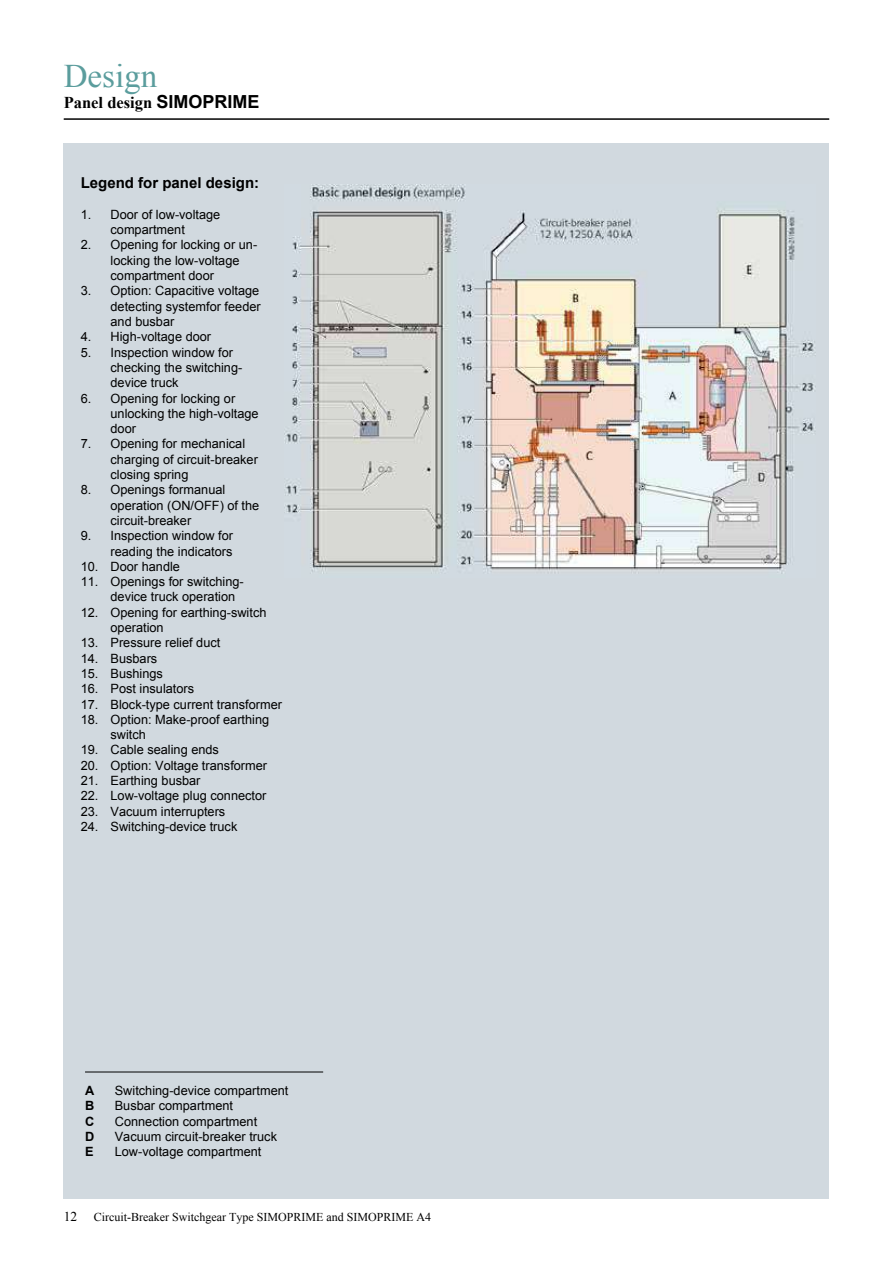
<style>
.page{position:relative;width:893px;height:1263px;background:#fff}
.page>*{position:absolute;margin:0;border:0;box-sizing:border-box;transform-origin:0 0}
.t1{font:33px "Times New Roman";color:#5b9d9d}
.t2{font:700 16.5px "Times New Roman";color:#000}
.t3{font:700 15px "Arial";color:#000}
.t4{font:12.75px/15.3px "Arial";color:#000}
.t5{font:700 12.75px "Arial";color:#000}
.t6{font:12px "Times New Roman";color:#000}
.s1{font-family:"Arial";font-size:18px}
.s2{font-size:13.5px}
</style>
<div class="page">
<div style="left:64px;top:143px;width:765px;height:1056px;background:#d1d9df"></div>
<hr style="left:85px;top:1071px;width:238px;height:1px;background:#000">
<img style="left:285px;top:185px;width:531px;height:389px">
<hr style="left:64px;top:119px;width:765px;height:1px;background:#000">
<h1 class="t1" style="left:64px;top:53px;width:95px">Design</h1>
<p class="t2" style="left:64px;top:91px;width:197px">Panel design <span class="s1">SIMOPRIME</span></p>
<p class="t3" style="left:81px;top:173px;width:180px">Legend for panel design:</p>
<p class="t4" style="left:81px;top:207px;width:141px;text-align:center">1. Door of low-voltage compartment</p>
<p class="t4" style="left:111px;top:237px;width:148px;text-indent:-30px">2. Opening for locking or un&shy;locking the low-voltage compartment door</p>
<p class="t4" style="left:111px;top:283px;width:152px;text-align:justify;text-indent:-30px">3. Option: Capacitive voltage detecting systemfor feeder and busbar</p>
<p class="t4" style="left:81px;top:329px;width:132px">4. High-voltage door</p>
<p class="t4" style="left:111px;top:345px;width:133px;text-indent:-30px">5. Inspection window for checking the switching&shy;device truck</p>
<p class="t4" style="left:111px;top:390px;width:150px;text-indent:-30px">6. Opening for locking or unlocking the high-voltage door</p>
<p class="t4" style="left:111px;top:436px;width:149px;text-indent:-30px">7. Opening for mechanical charging of circuit-breaker closing spring</p>
<p class="t4" style="left:111px;top:482px;width:150px;text-indent:-30px">8. Openings formanual operation (ON/OFF) of the circuit-breaker</p>
<p class="t4" style="left:81px;top:528px;width:154px;text-align:right">9. Inspection window for reading the indicators</p>
<p class="t4" style="left:81px;top:559px;width:101px">10. Door handle</p>
<p class="t4" style="left:111px;top:574px;width:135px;text-indent:-30px">11. Openings for switching&shy;device truck operation</p>
<p class="t4" style="left:111px;top:605px;width:157px;text-indent:-30px">12. Opening for earthing-switch operation</p>
<p class="t4" style="left:81px;top:635px;width:141px">13. Pressure relief duct</p>
<p class="t4" style="left:81px;top:651px;width:78px">14. Busbars</p>
<p class="t4" style="left:81px;top:666px;width:84px">15. Bushings</p>
<p class="t4" style="left:81px;top:681px;width:115px">16. Post insulators</p>
<p class="t4" style="left:81px;top:696px;width:203px">17. Block-type current transformer</p>
<p class="t4" style="left:111px;top:712px;width:160px;text-indent:-30px">18. Option: Make-proof earthing switch</p>
<p class="t4" style="left:81px;top:742px;width:140px">19. Cable sealing ends</p>
<p class="t4" style="left:81px;top:758px;width:188px">20. Option: Voltage transformer</p>
<p class="t4" style="left:81px;top:773px;width:121px">21. Earthing busbar</p>
<p class="t4" style="left:81px;top:788px;width:187px">22. Low-voltage plug connector</p>
<p class="t4" style="left:81px;top:804px;width:146px">23. Vacuum interrupters</p>
<p class="t4" style="left:81px;top:819px;width:158px">24. Switching-device truck</p>
<p class="t5" style="left:85px;top:1082px;width:11px">A</p>
<p class="t4" style="left:115px;top:1083px;width:175px">Switching-device compartment</p>
<p class="t5" style="left:85px;top:1097px;width:11px">B</p>
<p class="t4" style="left:115px;top:1098px;width:120px">Busbar compartment</p>
<p class="t5" style="left:85px;top:1113px;width:11px">C</p>
<p class="t4" style="left:115px;top:1113px;width:144px">Connection compartment</p>
<p class="t5" style="left:85px;top:1128px;width:11px">D</p>
<p class="t4" style="left:115px;top:1129px;width:164px">Vacuum circuit-breaker truck</p>
<p class="t5" style="left:85px;top:1143px;width:10px">E</p>
<p class="t4" style="left:115px;top:1144px;width:148px">Low-voltage compartment</p>
<p class="t6" style="left:64px;top:1209px;width:369px"><span class="s2">12</span> Circuit-Breaker Switchgear Type SIMOPRIME and SIMOPRIME A4</p>
</div>
